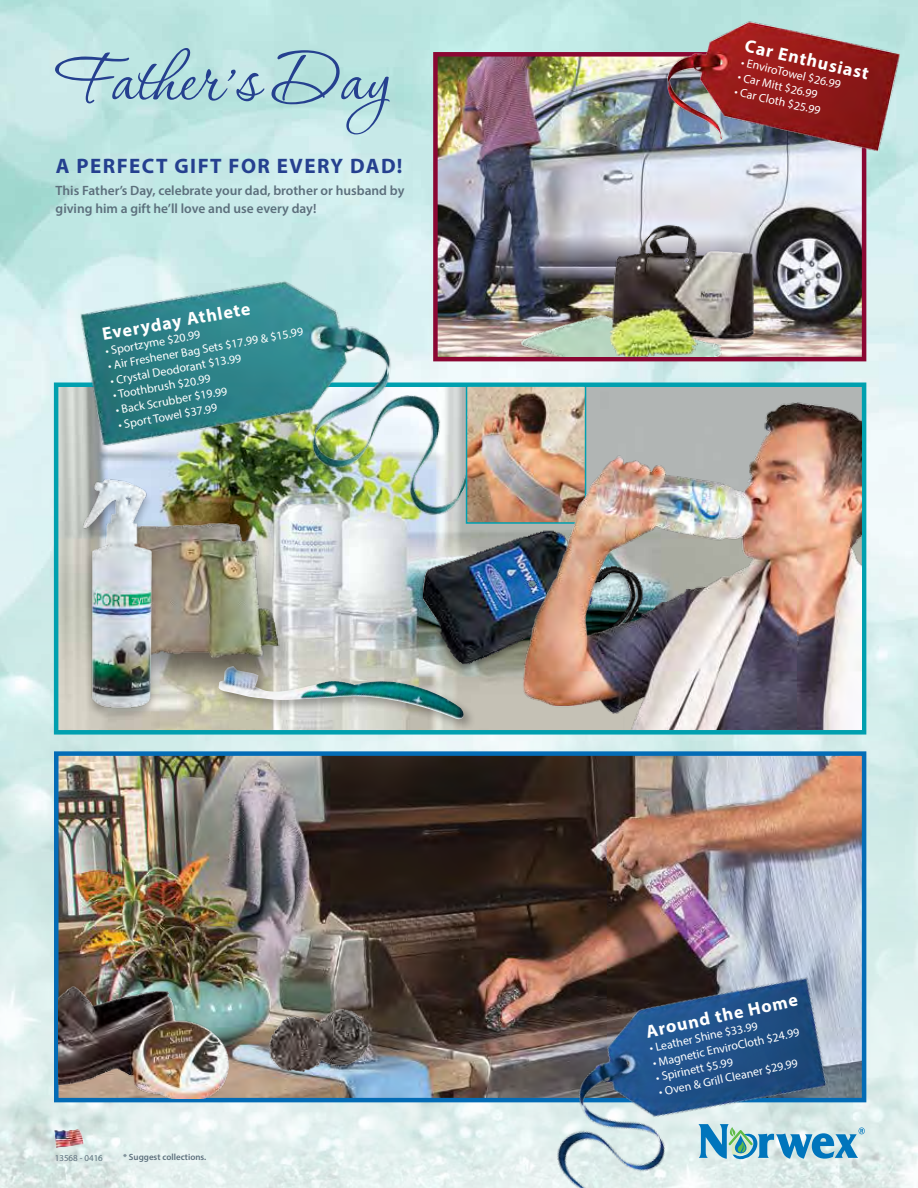
<style>
.page{position:relative;width:918px;height:1188px;background:#fff}
.page>*{position:absolute;margin:0;border:0;box-sizing:border-box;transform-origin:0 0}
.t1{font:86.7px "Corinthia Professional";color:#25408f}
.t2{font:700 21px "Myriad Pro";letter-spacing:.07em;color:#25408f}
.t3{font:700 18px "Myriad Pro";color:#fff}
.t4{font:600 13.5px/18px "Myriad Pro";color:#5c6f7c}
.t5{font:12px "Myriad Pro";color:#fff}
.t6{font:600 9px "Myriad Pro";color:#5c6f7c}
.t7{font:9px "Myriad Pro";color:#5c6f7c}
</style>
<div class="page">
<img style="left:0;top:0;width:918px;height:1188px">
<img style="left:55px;top:1129px;width:29px;height:18px">
<img style="left:59px;top:387px;width:802px;height:343px">
<div style="left:54px;top:382px;width:812px;height:353px;border:4px solid #00a0af"></div>
<img style="left:414px;top:524px;width:108px;height:145px">
<img style="left:65px;top:256px;width:422px;height:276px">
<div style="left:215px;top:663px;width:261px;height:69px;background:#000;opacity:.3"></div>
<img style="left:218px;top:666px;width:246px;height:53px">
<div style="left:95px;top:515px;width:206px;height:182px;background:#000;opacity:.5"></div>
<img style="left:162px;top:489px;width:125px;height:220px">
<div style="left:77px;top:478px;width:83px;height:243px;background:#000;opacity:.3"></div>
<img style="left:76px;top:472px;width:86px;height:244px">
<img style="left:469px;top:388px;width:114px;height:133px">
<div style="left:466px;top:385px;width:120px;height:139px;border:2px solid #00a0af"></div>
<img style="left:522px;top:396px;width:340px;height:334px">
<img style="left:438px;top:57px;width:423px;height:299px">
<div style="left:433px;top:52px;width:433px;height:309px;border:4px solid #8b0733"></div>
<img style="left:487px;top:298px;width:96px;height:58px">
<img style="left:583px;top:214px;width:199px;height:142px">
<img style="left:59px;top:756px;width:802px;height:341px">
<div style="left:54px;top:751px;width:812px;height:351px;border:4px solid #036cb6"></div>
<img style="left:266px;top:1006px;width:106px;height:67px">
<img style="left:496px;top:962px;width:373px;height:226px">
<img style="left:58px;top:975px;width:208px;height:123px">
<img style="left:657px;top:3px;width:244px;height:187px">
<h1 class="t1" style="left:56px;top:34px;width:334px">Father’s Day</h1>
<h2 class="t2" style="left:56px;top:152px;width:348px">A PERFECT GIFT FOR EVERY DAD!</h2>
<p class="t4" style="left:56px;top:182px;width:350px">This Father’s Day, celebrate your dad, brother or husband by giving him a gift he’ll love and use every day!</p>
<h3 class="t3" style="left:100px;top:323px;width:152px;rotate:-10deg">Everyday Athlete</h3>
<p class="t5" style="left:107px;top:359px;width:200px;rotate:-10deg">• Air Freshener Bag Sets $17.99 &amp; $15.99</p>
<p class="t5" style="left:104px;top:344px;width:98px;rotate:-10deg">• Sportzyme $20.99</p>
<p class="t5" style="left:109px;top:373px;width:134px;rotate:-10deg">• Crystal Deodorant $13.99</p>
<p class="t5" style="left:112px;top:388px;width:100px;rotate:-10deg">• Toothbrush $20.99</p>
<p class="t5" style="left:114px;top:403px;width:115px;rotate:-10deg">• Back Scrubber $19.99</p>
<p class="t5" style="left:117px;top:418px;width:102px;rotate:-10deg">• Sport Towel $37.99</p>
<p class="t7" style="left:55px;top:1152px;width:50px">13568 - 0416</p>
<p class="t6" style="left:123px;top:1151px;width:85px">* Suggest collections.</p>
<h3 class="t3" style="left:748px;top:34px;width:128px;rotate:13deg">Car Enthusiast</h3>
<p class="t5" style="left:743px;top:55px;width:103px;rotate:13deg">• EnviroTowel $26.99</p>
<p class="t5" style="left:740px;top:69px;width:83px;rotate:13deg">• Car Mitt $26.99</p>
<p class="t5" style="left:736px;top:84px;width:89px;rotate:13deg">• Car Cloth $25.99</p>
<h3 class="t3" style="left:644px;top:1020px;width:156px;rotate:-12deg">Around the Home</h3>
<p class="t5" style="left:648px;top:1041px;width:112px;rotate:-12deg">• Leather Shine $33.99</p>
<p class="t5" style="left:651px;top:1056px;width:151px;rotate:-12deg">• Magnetic EnviroCloth $24.99</p>
<p class="t5" style="left:655px;top:1070px;width:80px;rotate:-12deg">• Spirinett $5.99</p>
<p class="t5" style="left:658px;top:1085px;width:143px;rotate:-12deg">• Oven &amp; Grill Cleaner $29.99</p>
</div>
